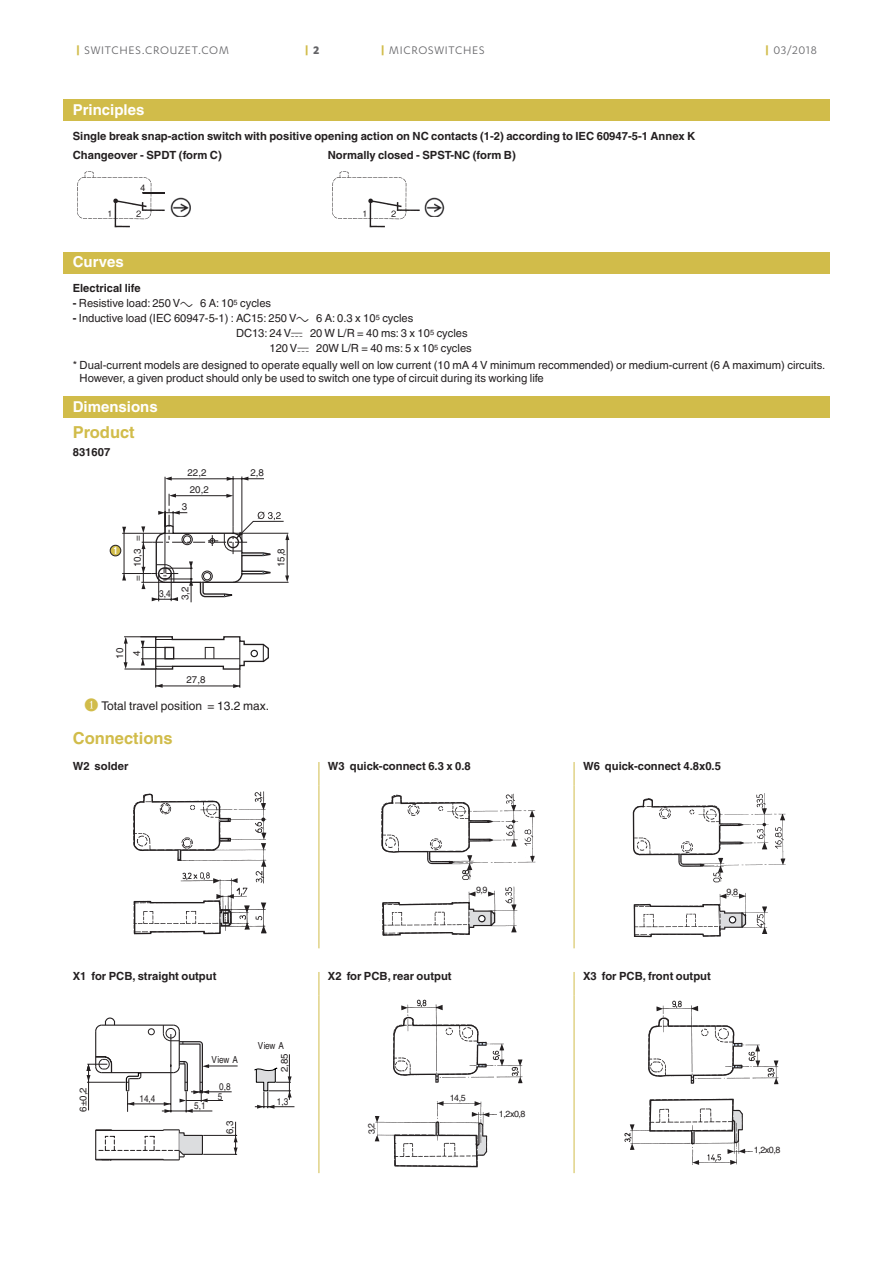
<style>
.page{position:relative;width:893px;height:1263px;background:#fff}
.page>*{position:absolute;margin:0;border:0;box-sizing:border-box;transform-origin:0 0}
.t1{font:700 16.5px "Helvetica";color:#d1bc4a}
.t2{font:700 15px "Helvetica";color:#fff}
.t3{font:12.75px "Karbon";letter-spacing:.06em;color:#636366}
.t4{font:700 12.75px "Karbon";color:#d1bc4a}
.t5{font:12px "Helvetica";color:#231f20}
.t6{font:11.25px/12.8px "Helvetica";color:#231f20}
.t7{font:700 11.25px/19px "Helvetica";color:#231f20}
.t8{font:9.75px "Helvetica";color:#231f20}
.t9{font:9.75px "Helvetica";color:#231f20;scale:.85 1}
.t10{font:900 condensed 9.75px "Helvetica";color:#fff;scale:.75 1}
.t11{font:9.6px "Helvetica";letter-spacing:-.005em;color:#231f20;scale:.85 1}
.t12{font:9.6px "Helvetica";letter-spacing:-.005em;color:#231f20}
.t13{font:9px "Helvetica";color:#231f20}
.t14{font:9px "Arial";color:#231f20}
.t15{font:8.85px "Helvetica";color:#231f20}
.s1{font-weight:700;color:#d1bc4a}
.s2{color:#636366}
.s3{font-weight:700}
.s4{font-family:"Graph Sch"}
.s5{font-family:"Numberpile";font-size:15px;color:#d1bc4a}
</style>
<div class="page">
<svg style="left:64px;top:99px;width:766px;height:22px"></svg>
<img style="left:77px;top:171px;width:88px;height:57px">
<hr style="left:143px;top:192px;width:21px;height:2px;background:#231f20">
<div style="left:121px;top:207px;width:12px;height:10px;background:#fff;border-radius:4px"></div>
<img style="left:170px;top:198px;width:21px;height:19px">
<img style="left:332px;top:171px;width:88px;height:57px">
<div style="left:376px;top:207px;width:12px;height:10px;background:#fff;border-radius:4px"></div>
<div style="left:394px;top:189px;width:10px;height:8px;background:#fff"></div>
<img style="left:424px;top:198px;width:21px;height:19px">
<svg style="left:64px;top:273px;width:765px;height:1px"></svg>
<div style="left:64px;top:396px;width:766px;height:22px;background:#d1bc4a"></div>
<hr style="left:124px;top:669px;width:32px;height:1px;background:#231f20">
<svg style="left:124px;top:637px;width:4px;height:32px"></svg>
<hr style="left:124px;top:636px;width:32px;height:1px;background:#231f20">
<hr style="left:191px;top:566px;width:1px;height:36px;background:#231f20">
<svg style="left:122px;top:476px;width:167px;height:125px"></svg>
<div style="left:110px;top:545px;width:11px;height:11px;background:#d1bc4a;border-radius:50%"></div>
<div style="left:110px;top:545px;width:11px;height:11px;border:1px solid #231f20;border-radius:50%"></div>
<svg style="left:140px;top:636px;width:129px;height:52px"></svg>
<hr style="left:319px;top:785px;width:1px;height:163px;background:#d1bc4a">
<hr style="left:574px;top:785px;width:1px;height:163px;background:#d1bc4a">
<img style="left:133px;top:868px;width:134px;height:67px">
<img style="left:462px;top:868px;width:56px;height:65px">
<div style="left:476px;top:885px;width:12px;height:9px;background:#fff"></div>
<svg style="left:382px;top:894px;width:112px;height:42px"></svg>
<svg style="left:133px;top:762px;width:442px;height:106px"></svg>
<img style="left:632px;top:793px;width:154px;height:141px">
<div style="left:728px;top:887px;width:10px;height:9px;background:#fff"></div>
<svg style="left:633px;top:896px;width:112px;height:42px"></svg>
<hr style="left:319px;top:995px;width:1px;height:178px;background:#d1bc4a">
<hr style="left:574px;top:995px;width:1px;height:178px;background:#d1bc4a">
<div style="left:64px;top:100px;width:765px;height:21px;background:#d1bc4a"></div>
<div style="left:64px;top:252px;width:765px;height:21px;background:#d1bc4a"></div>
<svg style="left:86px;top:948px;width:693px;height:220px"></svg>
<p class="t3" style="left:76px;top:43px;width:154px"><span class="s1">|</span> SWITCHES.CROUZET.COM</p>
<p class="t4" style="left:305px;top:43px;width:16px">| <span class="s2">2</span></p>
<p class="t3" style="left:381px;top:43px;width:105px"><span class="s1">|</span> MICROSWITCHES</p>
<h2 class="t2" style="left:73px;top:100px;width:73px">Principles</h2>
<p class="t7" style="left:73px;top:126px;width:624px">Single break snap-action switch with positive opening action on NC contacts (1-2) according to IEC 60947-5-1 Annex K<br>Changeover - SPDT (form C)</p>
<p class="t7" style="left:328px;top:145px;width:190px">Normally closed - SPST-NC (form B)</p>
<p class="t14" style="left:141px;top:182px;width:7px">4</p>
<h2 class="t2" style="left:73px;top:253px;width:52px">Curves</h2>
<p class="t3" style="left:765px;top:43px;width:53px"><span class="s1">|</span> 03/2018</p>
<p class="t7" style="left:73px;top:278px;width:69px">Electrical life</p>
<p class="t6" style="left:73px;top:297px;width:200px"><span class="s3">-</span> Resistive load: 250 V<span class="s4">a</span> 6 A: 10<sup>5</sup> cycles</p>
<p class="t6" style="left:73px;top:312px;width:342px"><span class="s3">-</span> Inductive load (IEC 60947-5-1) : AC15: 250 V<span class="s4">a</span> 6 A: 0.3 x 10<sup>5</sup> cycles</p>
<p class="t6" style="left:236px;top:327px;width:233px">DC13: 24 V<span class="s4">c</span> 20 W L/R = 40 ms: 3 x 10<sup>5</sup> cycles</p>
<p class="t6" style="left:269px;top:342px;width:204px">120 V<span class="s4">c</span> 20W L/R = 40 ms: 5 x 10<sup>5</sup> cycles</p>
<p class="t6" style="left:80px;top:359px;width:747px;text-indent:-7px">* Dual-current models are designed to operate equally well on low current (10 mA 4 V minimum recommended) or medium-current (6 A maximum) circuits.<br>However, a given product should only be used to switch one type of circuit during its working life</p>
<h2 class="t2" style="left:73px;top:397px;width:87px">Dimensions</h2>
<h1 class="t1" style="left:73px;top:422px;width:64px">Product</h1>
<p class="t7" style="left:73px;top:442px;width:39px">831607</p>
<p class="t10" style="left:114px;top:544px;width:6px">1</p>
<p class="t8" style="left:132px;top:541px;width:7px;rotate:-90deg">=</p>
<p class="t8" style="left:132px;top:567px;width:20px;rotate:-90deg">10,3</p>
<p class="t8" style="left:132px;top:581px;width:7px;rotate:-90deg">=</p>
<p class="t8" style="left:188px;top:467px;width:20px">22,2</p>
<p class="t8" style="left:250px;top:467px;width:15px">2,8</p>
<p class="t8" style="left:190px;top:484px;width:20px">20,2</p>
<p class="t8" style="left:182px;top:501px;width:7px">3</p>
<p class="t9" style="left:159px;top:587px;width:15px">3,4</p>
<p class="t8" style="left:179px;top:600px;width:15px;rotate:-90deg">3,2</p>
<p class="t8" style="left:276px;top:567px;width:20px;rotate:-90deg">15,8</p>
<p class="t8" style="left:114px;top:659px;width:12px;rotate:-90deg">10</p>
<p class="t8" style="left:131px;top:656px;width:7px;rotate:-90deg">4</p>
<p class="t8" style="left:187px;top:674px;width:20px">27,8</p>
<p class="t5" style="left:84px;top:699px;width:186px"><span class="s5">B</span> Total travel position = 13.2 max.</p>
<h1 class="t1" style="left:73px;top:728px;width:101px">Connections</h1>
<p class="t7" style="left:73px;top:756px;width:57px">W2 solder</p>
<p class="t7" style="left:328px;top:756px;width:144px">W3 quick-connect 6.3 x 0.8</p>
<p class="t7" style="left:583px;top:756px;width:139px">W6 quick-connect 4.8x0.5</p>
<p class="t13" style="left:476px;top:884px;width:13px">9,9</p>
<p class="t13" style="left:727px;top:887px;width:13px">9,8</p>
<p class="t7" style="left:73px;top:966px;width:145px">X1 for PCB, straight output</p>
<p class="t7" style="left:328px;top:966px;width:125px">X2 for PCB, rear output</p>
<p class="t7" style="left:583px;top:966px;width:129px">X3 for PCB, front output</p>
<p class="t12" style="left:78px;top:1112px;width:26px;rotate:-90deg">6±0,2</p>
<p class="t11" style="left:212px;top:1054px;width:32px">View A</p>
<p class="t11" style="left:219px;top:1081px;width:15px">0,8</p>
<p class="t11" style="left:140px;top:1093px;width:20px">14,4</p>
<p class="t11" style="left:218px;top:1090px;width:7px">5</p>
<p class="t11" style="left:194px;top:1100px;width:15px">5,1</p>
<p class="t12" style="left:224px;top:1134px;width:15px;rotate:-90deg">6,3</p>
<p class="t11" style="left:258px;top:1040px;width:32px">View A</p>
<p class="t12" style="left:279px;top:1072px;width:20px;rotate:-90deg">2,85</p>
<p class="t11" style="left:277px;top:1096px;width:15px">1,3</p>
<p class="t15" style="left:450px;top:1092px;width:18px">14,5</p>
<p class="t15" style="left:499px;top:1108px;width:28px">1,2x0,8</p>
<p class="t13" style="left:754px;top:1144px;width:28px">1,2x0,8</p>
</div>
